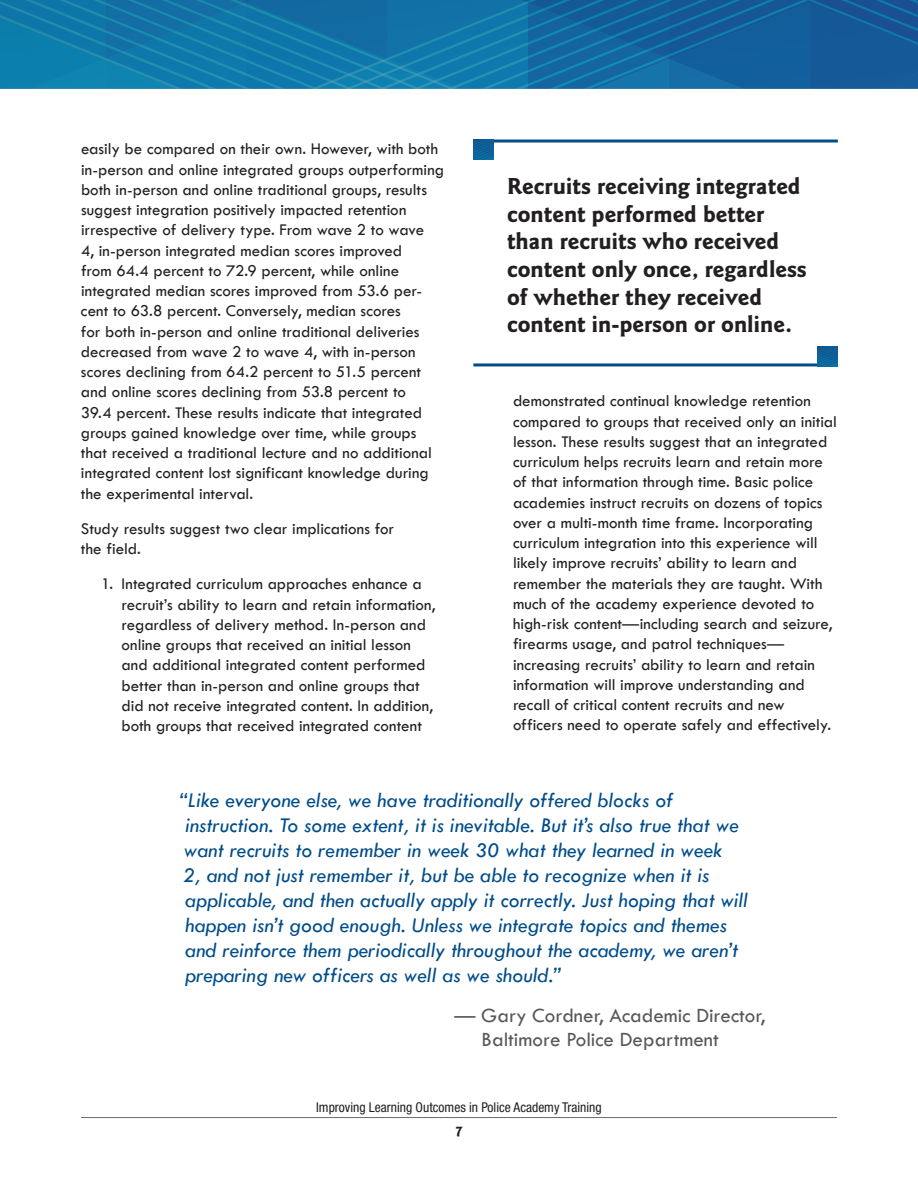
<style>
.page{position:relative;width:918px;height:1188px;background:#fff}
.page>*{position:absolute;margin:0;border:0;box-sizing:border-box;transform-origin:0 0}
.t1{font:700 24px/27.6px "Goudy Sans Std";color:#231f20}
.t2{font:italic 21.75px/25px "Tw Cen";color:#014d8a}
.t3{font:21px/24.2px "Tw Cen";color:#57585a}
.t4{font:16.95px/20.2px "Tw Cen";color:#231f20}
.t5{font:700 15px "Goudy Sans Std";color:#231f20}
.t6{font:condensed 13.5px "Helvetica Neue LT Std";color:#231f20}
</style>
<div class="page">
<hr style="left:81px;top:1117px;width:756px;height:1px;background:#6c6d70">
<svg style="left:0;top:0;width:918px;height:89px;background:#136fa4"></svg>
<hr style="left:473px;top:140px;width:365px;height:3px;background:#014d8a">
<img style="left:473px;top:140px;width:21px;height:20px">
<hr style="left:473px;top:363px;width:365px;height:3px;background:#014d8a">
<img style="left:818px;top:346px;width:20px;height:20px">
<p class="t4" style="left:81px;top:139px;width:365px">easily be compared on their own. However, with both in-person and online integrated groups outperforming both in-person and online traditional groups, results suggest integration positively impacted retention irrespective of delivery type. From wave 2 to wave<br>4, in-person integrated median scores improved<br>from 64.4 percent to 72.9 percent, while online integrated median scores improved from 53.6 per&shy;cent to 63.8 percent. Conversely, median scores<br>for both in-person and online traditional deliveries decreased from wave 2 to wave 4, with in-person scores declining from 64.2 percent to 51.5 percent and online scores declining from 53.8 percent to<br>39.4 percent. These results indicate that integrated groups gained knowledge over time, while groups that received a traditional lecture and no additional integrated content lost significant knowledge during the experimental interval.</p>
<p class="t4" style="left:81px;top:518px;width:315px">Study results suggest two clear implications for the field.</p>
<p class="t4" style="left:122px;top:574px;width:315px;text-indent:-20px">1. Integrated curriculum approaches enhance a recruit’s ability to learn and retain information, regardless of delivery method. In-person and online groups that received an initial lesson and additional integrated content performed better than in-person and online groups that did not receive integrated content. In addition, both groups that received integrated content</p>
<h1 class="t1" style="left:507px;top:173px;width:301px">Recruits receiving integrated content performed better than recruits who received content only once, regardless of whether they received content in-person or online.</h1>
<p class="t4" style="left:513px;top:391px;width:325px">demonstrated continual knowledge retention compared to groups that received only an initial lesson. These results suggest that an integrated curriculum helps recruits learn and retain more of that information through time. Basic police academies instruct recruits on dozens of topics over a multi-month time frame. Incorporating curriculum integration into this experience will likely improve recruits’ ability to learn and remember the materials they are taught. With much of the academy experience devoted to high-risk content—including search and seizure, firearms usage, and patrol techniques— increasing recruits’ ability to learn and retain information will improve understanding and recall of critical content recruits and new officers need to operate safely and effectively.</p>
<p class="t2" style="left:179px;top:787px;width:570px">“Like everyone else, we have traditionally offered blocks of instruction. To some extent, it is inevitable. But it’s also true that we want recruits to remember in week 30 what they learned in week<br>2, and not just remember it, but be able to recognize when it is applicable, and then actually apply it correctly. Just hoping that will happen isn’t good enough. Unless we integrate topics and themes and reinforce them periodically throughout the academy, we aren’t preparing new officers as well as we should.”</p>
<p class="t3" style="left:482px;top:1003px;width:285px;text-indent:-27px">— Gary Cordner, Academic Director,<br>Baltimore Police Department</p>
<p class="t6" style="left:316px;top:1099px;width:287px">Improving Learning Outcomes in Police Academy Training</p>
<p class="t5" style="left:455px;top:1123px;width:9px">7</p>
</div>
